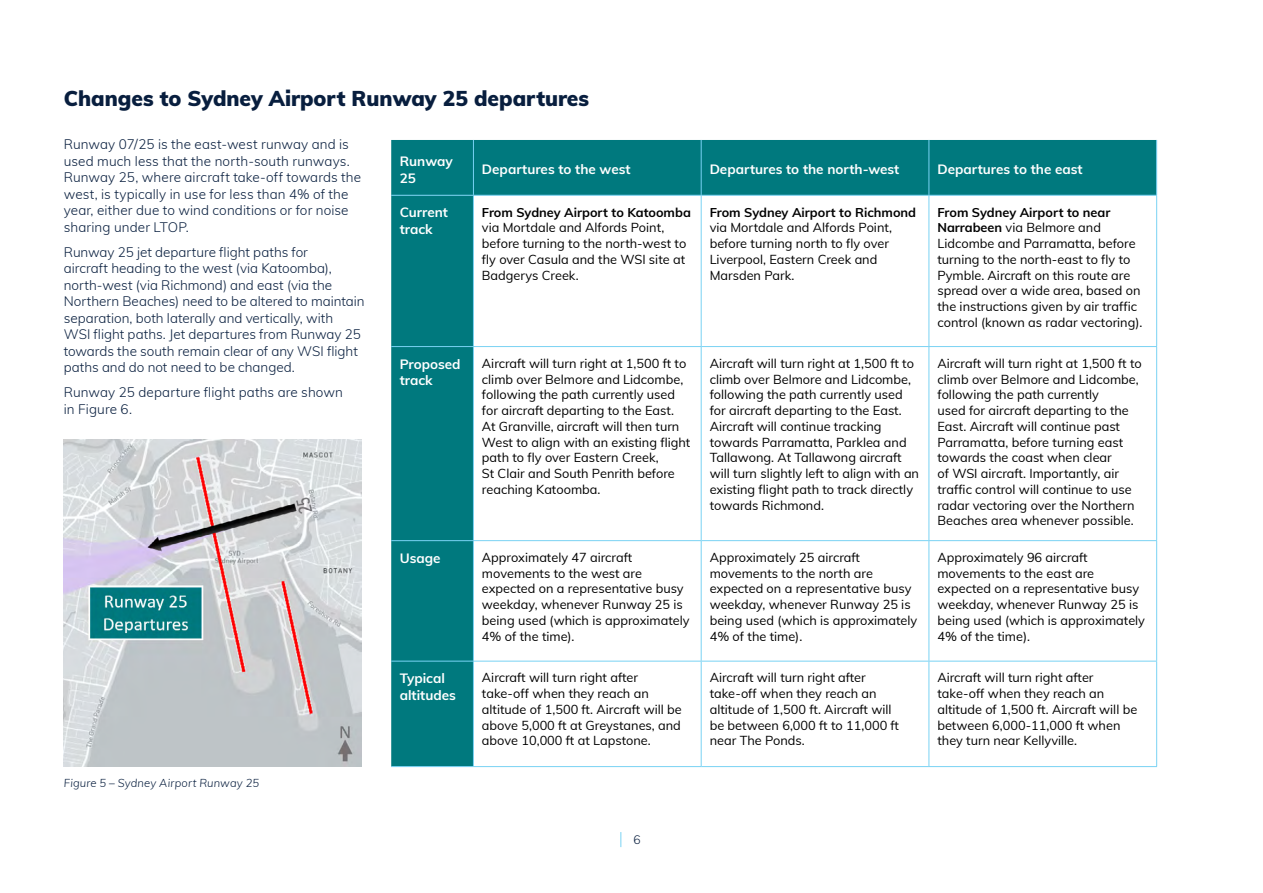
<style>
.page{position:relative;width:1263px;height:893px;background:#fff}
.page>*{position:absolute;margin:0;border:0;box-sizing:border-box;transform-origin:0 0}
.H3{font:900 21px "Muli";color:#081e3e}
.Body_Text{font:300 13.5px/16.5px "Muli";letter-spacing:.005em;color:#081e3e}
.body_copy{font:700 13.5px/16.5px "Muli";color:#fff}
.body_copy-2{font:12.75px/15.8px "Muli";color:#000}
.t1{font:300 12px "Muli";color:#081e3e}
.t2{font:italic 300 11.25px "Muli";letter-spacing:.015em;color:#081e3e}
.s1{font-weight:700}
</style>
<div class="page">
<div style="left:391px;top:196px;width:82px;height:570px;background:#00797e"></div>
<div style="left:391px;top:140px;width:765px;height:55px;background:#00797e"></div>
<svg style="left:620px;top:832px;width:1px;height:15px"></svg>
<img style="left:64px;top:439px;width:297px;height:328px">
<hr style="left:473px;top:140px;width:1px;height:55px;background:#79d2f3">
<hr style="left:701px;top:140px;width:1px;height:55px;background:#79d2f3">
<hr style="left:928px;top:140px;width:1px;height:55px;background:#79d2f3">
<hr style="left:391px;top:195px;width:82px;height:1px;background:#79d2f3">
<hr style="left:473px;top:195px;width:228px;height:1px;background:#79d2f3">
<hr style="left:473px;top:196px;width:1px;height:150px;background:#79d2f3">
<hr style="left:701px;top:195px;width:228px;height:1px;background:#79d2f3">
<hr style="left:701px;top:196px;width:1px;height:150px;background:#79d2f3">
<hr style="left:929px;top:195px;width:228px;height:1px;background:#79d2f3">
<hr style="left:928px;top:196px;width:1px;height:150px;background:#79d2f3">
<hr style="left:391px;top:346px;width:82px;height:1px;background:#79d2f3">
<hr style="left:473px;top:346px;width:228px;height:1px;background:#79d2f3">
<hr style="left:473px;top:347px;width:1px;height:193px;background:#79d2f3">
<hr style="left:701px;top:346px;width:228px;height:1px;background:#79d2f3">
<hr style="left:701px;top:347px;width:1px;height:193px;background:#79d2f3">
<hr style="left:929px;top:346px;width:228px;height:1px;background:#79d2f3">
<hr style="left:928px;top:347px;width:1px;height:193px;background:#79d2f3">
<hr style="left:391px;top:540px;width:82px;height:1px;background:#79d2f3">
<hr style="left:473px;top:540px;width:228px;height:1px;background:#79d2f3">
<hr style="left:473px;top:541px;width:1px;height:120px;background:#79d2f3">
<hr style="left:701px;top:540px;width:228px;height:1px;background:#79d2f3">
<hr style="left:701px;top:541px;width:1px;height:120px;background:#79d2f3">
<hr style="left:929px;top:540px;width:228px;height:1px;background:#79d2f3">
<hr style="left:928px;top:541px;width:1px;height:120px;background:#79d2f3">
<hr style="left:391px;top:661px;width:82px;height:1px;background:#79d2f3">
<hr style="left:473px;top:661px;width:228px;height:1px;background:#79d2f3">
<hr style="left:473px;top:661px;width:1px;height:105px;background:#79d2f3">
<hr style="left:701px;top:661px;width:228px;height:1px;background:#79d2f3">
<hr style="left:701px;top:661px;width:1px;height:105px;background:#79d2f3">
<hr style="left:929px;top:661px;width:228px;height:1px;background:#79d2f3">
<hr style="left:928px;top:661px;width:1px;height:105px;background:#79d2f3">
<hr style="left:1156px;top:140px;width:1px;height:55px;background:#79d2f3">
<hr style="left:1156px;top:196px;width:1px;height:150px;background:#79d2f3">
<hr style="left:1156px;top:347px;width:1px;height:193px;background:#79d2f3">
<hr style="left:1156px;top:541px;width:1px;height:120px;background:#79d2f3">
<hr style="left:1156px;top:661px;width:1px;height:105px;background:#79d2f3">
<hr style="left:391px;top:766px;width:82px;height:1px;background:#79d2f3">
<hr style="left:473px;top:766px;width:228px;height:1px;background:#79d2f3">
<hr style="left:701px;top:766px;width:228px;height:1px;background:#79d2f3">
<hr style="left:929px;top:766px;width:228px;height:1px;background:#79d2f3">
<h1 class="H3" style="left:64px;top:83px;width:527px">Changes to Sydney Airport Runway 25 departures</h1>
<p class="Body_Text" style="left:64px;top:136px;width:299px">Runway 07/25 is the east-west runway and is used much less that the north-south runways.<br>Runway 25, where aircraft take-off towards the west, is typically in use for less than 4% of the year, either due to wind conditions or for noise sharing under LTOP.</p>
<p class="Body_Text" style="left:64px;top:243px;width:302px">Runway 25 jet departure flight paths for<br>aircraft heading to the west (via Katoomba), north-west (via Richmond) and east (via the Northern Beaches) need to be altered to maintain separation, both laterally and vertically, with<br>WSI flight paths. Jet departures from Runway 25 towards the south remain clear of any WSI flight paths and do not need to be changed.</p>
<p class="Body_Text" style="left:64px;top:384px;width:281px">Runway 25 departure flight paths are shown in Figure 6.</p>
<p class="body_copy" style="left:400px;top:152px;width:55px">Runway<br>25</p>
<p class="body_copy" style="left:482px;top:161px;width:150px">Departures to the west</p>
<p class="body_copy" style="left:710px;top:161px;width:191px">Departures to the north-west</p>
<p class="body_copy" style="left:937px;top:161px;width:147px">Departures to the east</p>
<p class="body_copy" style="left:400px;top:204px;width:50px">Current track</p>
<p class="body_copy-2" style="left:482px;top:203px;width:210px"><span class="s1">From Sydney Airport to Katoomba </span>via Mortdale and Alfords Point, before turning to the north west to fly over Casula and the WSI site at<br>Badgerys Creek.</p>
<p class="body_copy-2" style="left:710px;top:203px;width:208px"><span class="s1">From Sydney Airport to Richmond </span>via Mortdale and Alfords Point, before turning north to fly over<br>Liverpool, Eastern Creek and<br>Marsden Park.</p>
<p class="body_copy-2" style="left:937px;top:203px;width:207px"><span class="s1">From Sydney Airport to near<br>Narrabeen</span> via Belmore and<br>Lidcombe and Parramatta, before turning to the north east to fly to<br>Pymble. Aircraft on this route are spread over a wide area, based on the instructions given by air traffic control (known as radar vectoring).</p>
<p class="body_copy" style="left:400px;top:355px;width:62px">Proposed track</p>
<p class="body_copy-2" style="left:482px;top:355px;width:210px">Aircraft will turn right at 1,500 ft to climb over Belmore and Lidcombe, following the path currently used for aircraft departing to the East.<br>At Granville, aircraft will then turn West to align with an existing flight path to fly over Eastern Creek,<br>St Clair and South Penrith before reaching Katoomba.</p>
<p class="body_copy-2" style="left:710px;top:355px;width:211px">Aircraft will turn right at 1,500 ft to climb over Belmore and Lidcombe, following the path currently used for aircraft departing to the East.<br>Aircraft will continue tracking towards Parramatta, Parklea and Tallawong. At Tallawong aircraft will turn slightly left to align with an existing flight path to track directly towards Richmond.</p>
<p class="body_copy-2" style="left:937px;top:355px;width:206px">Aircraft will turn right at 1,500 ft to climb over Belmore and Lidcombe, following the path currently<br>used for aircraft departing to the East. Aircraft will continue past Parramatta, before turning east towards the coast when clear<br>of WSI aircraft. Importantly, air traffic control will continue to use radar vectoring over the Northern Beaches area whenever possible.</p>
<p class="body_copy" style="left:400px;top:549px;width:42px">Usage</p>
<p class="body_copy-2" style="left:482px;top:549px;width:209px">Approximately 47 aircraft movements to the west are expected on a representative busy weekday, whenever Runway 25 is being used (which is approximately<br>4% of the time).</p>
<p class="body_copy-2" style="left:710px;top:549px;width:209px">Approximately 25 aircraft movements to the north are expected on a representative busy weekday, whenever Runway 25 is being used (which is approximately<br>4% of the time).</p>
<p class="body_copy-2" style="left:937px;top:549px;width:209px">Approximately 96 aircraft movements to the east are expected on a representative busy weekday, whenever Runway 25 is being used (which is approximately<br>4% of the time).</p>
<p class="body_copy" style="left:400px;top:669px;width:58px">Typical altitudes</p>
<p class="body_copy-2" style="left:482px;top:669px;width:201px">Aircraft will turn right after<br>take off when they reach an altitude of 1,500 ft. Aircraft will be above 5,000 ft at Greystanes, and above 10,000 ft at Lapstone.</p>
<p class="body_copy-2" style="left:710px;top:669px;width:191px">Aircraft will turn right after<br>take off when they reach an altitude of 1,500 ft. Aircraft will be between 6,000 ft to 11,000 ft near The Ponds.</p>
<p class="body_copy-2" style="left:937px;top:669px;width:201px">Aircraft will turn right after<br>take off when they reach an altitude of 1,500 ft. Aircraft will be between 6,000 11,000 ft when they turn near Kellyville.</p>
<p class="t2" style="left:64px;top:774px;width:197px">Figure 5 – Sydney Airport Runway 25</p>
<p class="t1" style="left:634px;top:831px;width:9px">6</p>
</div>
